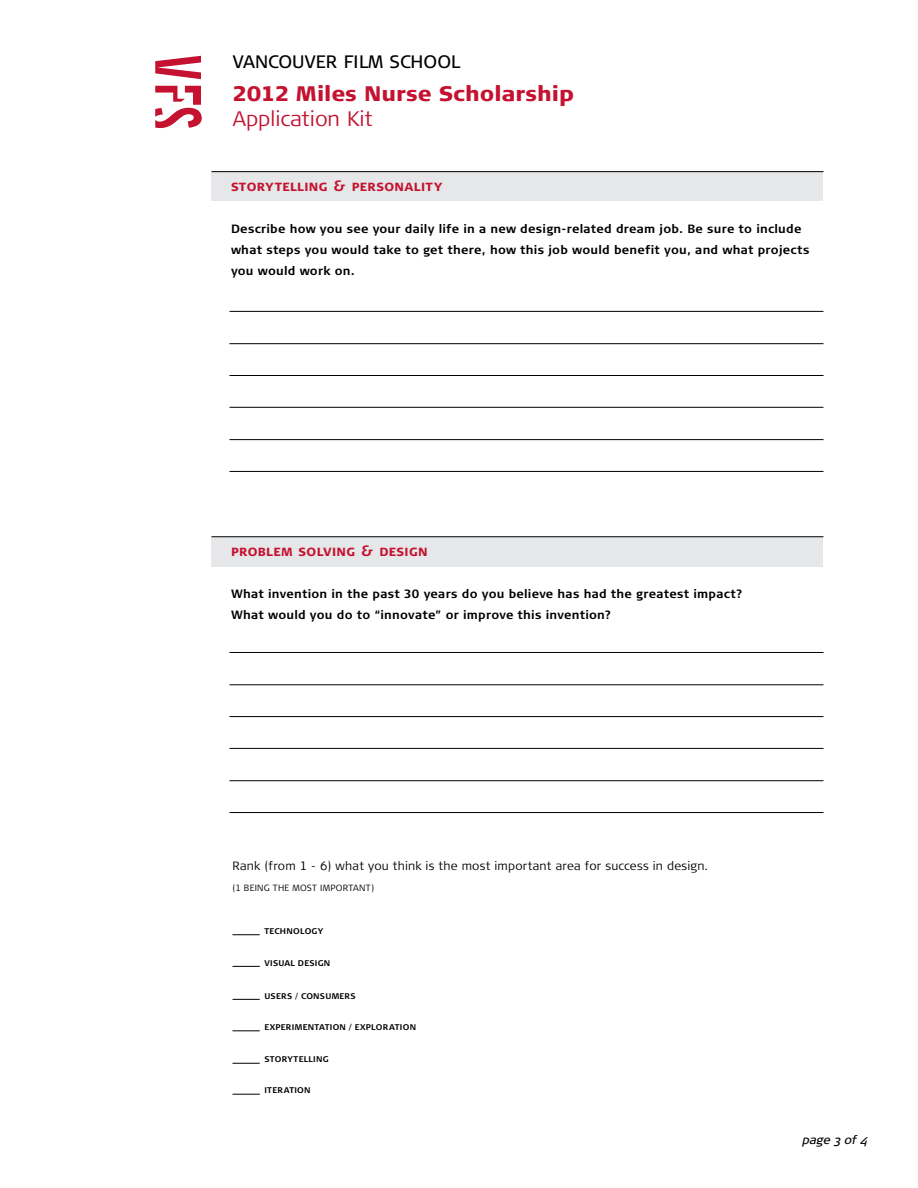
<style>
.page{position:relative;width:918px;height:1188px;background:#fff}
.page>*{position:absolute;margin:0;border:0;box-sizing:border-box;transform-origin:0 0}
.t1{font:900 21px "Signa Column";color:#c41230}
.t2{font:300 21px "Signa Normal";color:#c41230}
.t3{font:18px "Signa Normal";color:#000}
.t4{font:700 15px "Signa Caps";letter-spacing:.02em;color:#c41230}
.t5{font:700 12px/21px "Signa Column";letter-spacing:.02em;color:#000}
.t6{font:300 12px "Signa Column";letter-spacing:.015em;color:#000}
.t7{font:italic 12px "Signa Normal";color:#000}
.t8{font:300 9px "Signa Column";letter-spacing:.03em;color:#000}
.t9{font:700 8.25px "Signa Column";letter-spacing:.03em;color:#000}
</style>
<div class="page">
<svg style="left:155px;top:56px;width:46px;height:23px"></svg>
<svg style="left:155px;top:86px;width:47px;height:42px"></svg>
<div style="left:212px;top:171px;width:612px;height:30px;background:#e6e7e8"></div>
<hr style="left:212px;top:171px;width:611px;height:1px;background:#000">
<div style="left:212px;top:537px;width:612px;height:30px;background:#e6e7e8"></div>
<hr style="left:212px;top:536px;width:611px;height:1px;background:#000">
<hr style="left:230px;top:311px;width:594px;height:1px;background:#000">
<hr style="left:230px;top:407px;width:594px;height:1px;background:#000">
<hr style="left:230px;top:375px;width:594px;height:1px;background:#000">
<hr style="left:230px;top:471px;width:594px;height:1px;background:#000">
<hr style="left:230px;top:343px;width:594px;height:1px;background:#000">
<hr style="left:230px;top:439px;width:594px;height:1px;background:#000">
<hr style="left:230px;top:652px;width:594px;height:1px;background:#000">
<hr style="left:230px;top:748px;width:594px;height:1px;background:#000">
<hr style="left:230px;top:716px;width:594px;height:1px;background:#000">
<hr style="left:230px;top:812px;width:594px;height:1px;background:#000">
<hr style="left:230px;top:685px;width:594px;height:1px;background:#000">
<hr style="left:230px;top:780px;width:594px;height:1px;background:#000">
<svg style="left:233px;top:934px;width:27px;height:1px"></svg>
<svg style="left:233px;top:966px;width:27px;height:1px"></svg>
<svg style="left:233px;top:999px;width:27px;height:1px"></svg>
<svg style="left:233px;top:1031px;width:27px;height:1px"></svg>
<svg style="left:233px;top:1063px;width:27px;height:1px"></svg>
<svg style="left:233px;top:1094px;width:27px;height:1px"></svg>
<h2 class="t3" style="left:233px;top:52px;width:229px">VANCOUVER FILM SCHOOL</h2>
<h1 class="t1" style="left:233px;top:80px;width:343px">2012 Miles Nurse Scholarship</h1>
<h1 class="t2" style="left:233px;top:107px;width:141px">Application Kit</h1>
<p class="t4" style="left:231px;top:177px;width:213px">storytelling &amp; personality</p>
<p class="t5" style="left:231px;top:219px;width:580px">Describe how you see your daily life in a new design-related dream job. Be sure to include what steps you would take to get there, how this job would benefit you, and what projects you would work on.</p>
<p class="t4" style="left:231px;top:542px;width:198px">problem solving &amp; design</p>
<p class="t5" style="left:231px;top:584px;width:513px">What invention in the past 30 years do you believe has had the greatest impact?<br>What would you do to “innovate” or improve this invention?</p>
<p class="t6" style="left:232px;top:859px;width:477px">Rank (from 1 - 6) what you think is the most important area for success in design.</p>
<p class="t8" style="left:232px;top:883px;width:143px">(1 BEING THE MOST IMPORTANT)</p>
<p class="t9" style="left:264px;top:926px;width:60px">Techn ology</p>
<p class="t9" style="left:264px;top:958px;width:66px">Visual Design</p>
<p class="t9" style="left:264px;top:991px;width:7px">Use</p>
<p class="t9" style="left:281px;top:991px;width:75px">rs / Consumers</p>
<p class="t9" style="left:264px;top:1022px;width:38px">Experiment</p>
<p class="t9" style="left:319px;top:1022px;width:97px">ation / Exploration</p>
<p class="t9" style="left:264px;top:1055px;width:30px">Storyte</p>
<p class="t9" style="left:304px;top:1055px;width:26px">lling</p>
<p class="t9" style="left:264px;top:1086px;width:46px">Iteration</p>
<p class="t7" style="left:802px;top:1133px;width:70px">page 3 of 4</p>
</div>
